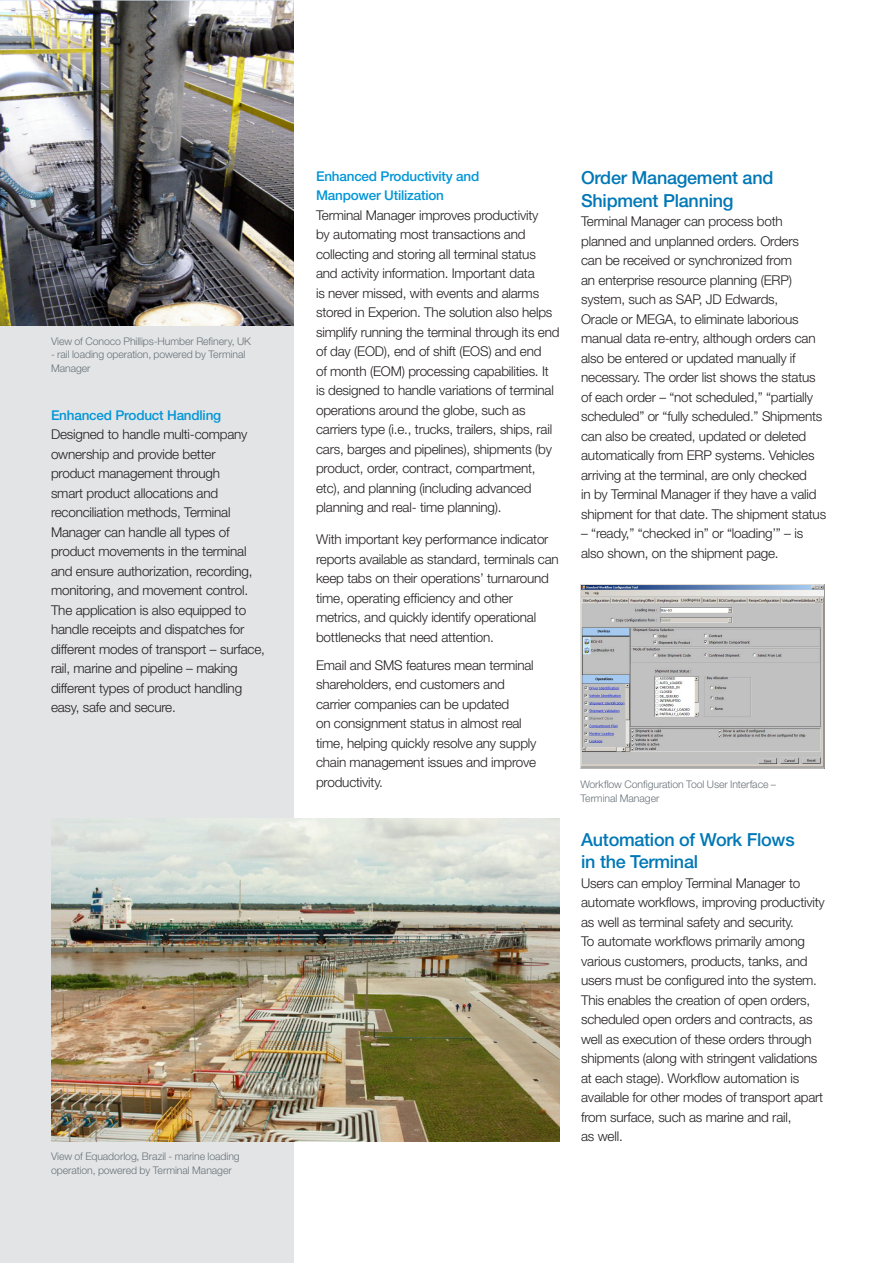
<style>
.page{position:relative;width:893px;height:1263px;background:#fff}
.page>*{position:absolute;margin:0;border:0;box-sizing:border-box;transform-origin:0 0}
.t1{font:500 18px/22.5px "Helvetica Neue";letter-spacing:-.015em;color:#0078b6}
.t2{font:300 13.5px/19.5px "Helvetica Neue";letter-spacing:-.015em;color:#231f20}
.t3{font:300 10.5px/13.5px "Helvetica Neue";letter-spacing:-.005em;color:#687379}
.s1{font-weight:500;color:#0196d7}
</style>
<div class="page">
<div style="left:0;top:324px;width:293px;height:939px;background:#e3e4e6"></div>
<img style="left:0;top:0;width:293px;height:325px">
<img style="left:51px;top:819px;width:509px;height:322px">
<img style="left:580px;top:585px;width:245px;height:183px">
<p class="t3" style="left:51px;top:334px;width:202px">View of Conoco Phillips-Humber Refinery, UK</p>
<p class="t3" style="left:51px;top:348px;width:196px">- rail loading operation, powered by Terminal<br>Manager</p>
<p class="t2" style="left:51px;top:405px;width:215px"><span class="s1">Enhanced Product Handling </span>Designed to handle multi-company ownership and provide better<br>product management through<br>smart product allocations and reconciliation methods, Terminal Manager can handle all types of product movements in the terminal and ensure authorization, recording, monitoring, and movement control.<br>The application is also equipped to handle receipts and dispatches for different modes of transport – surface, rail, marine and pipeline – making different types of product handling easy, safe and secure.</p>
<p class="t3" style="left:51px;top:1149px;width:190px">View of Equadorlog, Brazil - marine loading operation, powered by Terminal Manager</p>
<p class="t2" style="left:316px;top:166px;width:245px"><span class="s1">Enhanced Productivity and<br>Manpower Utilization<br></span>Terminal Manager improves productivity<br>by automating most transactions and collecting and storing all terminal status and activity information. Important data<br>is never missed, with events and alarms stored in Experion. The solution also helps simplify running the terminal through its end of day (EOD), end of shift (EOS) and end<br>of month (EOM) processing capabilities. It is designed to handle variations of terminal operations around the globe, such as carriers type (i.e., trucks, trailers, ships, rail cars, barges and pipelines), shipments (by product, order, contract, compartment, etc), and planning (including advanced planning and real- time planning).</p>
<p class="t2" style="left:316px;top:529px;width:244px">With important key performance indicator reports available as standard, terminals can keep tabs on their operations’ turnaround time, operating efficiency and other metrics, and quickly identify operational bottlenecks that need attention.</p>
<p class="t2" style="left:316px;top:655px;width:222px">Email and SMS features mean terminal shareholders, end customers and carrier companies can be updated<br>on consignment status in almost real time, helping quickly resolve any supply chain management issues and improve productivity.</p>
<p class="t1" style="left:581px;top:166px;width:194px">Order Management and<br>Shipment Planning</p>
<p class="t2" style="left:581px;top:211px;width:246px">Terminal Manager can process both planned and unplanned orders. Orders<br>can be received or synchronized from<br>an enterprise resource planning (ERP) system, such as SAP, JD Edwards,<br>Oracle or MEGA, to eliminate laborious manual data re-entry, although orders can also be entered or updated manually if necessary. The order list shows the status of each order – “not scheduled,” “partially scheduled” or “fully scheduled.” Shipments can also be created, updated or deleted automatically from ERP systems. Vehicles arriving at the terminal, are only checked<br>in by Terminal Manager if they have a valid shipment for that date. The shipment status</p>
<p class="t2" style="left:581px;top:523px;width:224px">– “ready,” “checked in” or “loading’” – is also shown, on the shipment page.</p>
<p class="t3" style="left:580px;top:777px;width:197px">Workflow Configuration Tool User Interface –</p>
<p class="t3" style="left:580px;top:791px;width:81px">Terminal Manager</p>
<p class="t1" style="left:581px;top:828px;width:215px">Automation of Work Flows in the Terminal</p>
<p class="t2" style="left:581px;top:873px;width:245px">Users can employ Terminal Manager to automate workflows, improving productivity as well as terminal safety and security.<br>To automate workflows primarily among various customers, products, tanks, and users must be configured into the system.<br>This enables the creation of open orders, scheduled open orders and contracts, as well as execution of these orders through shipments (along with stringent validations at each stage). Workflow automation is available for other modes of transport apart from surface, such as marine and rail,<br>as well.</p>
</div>
